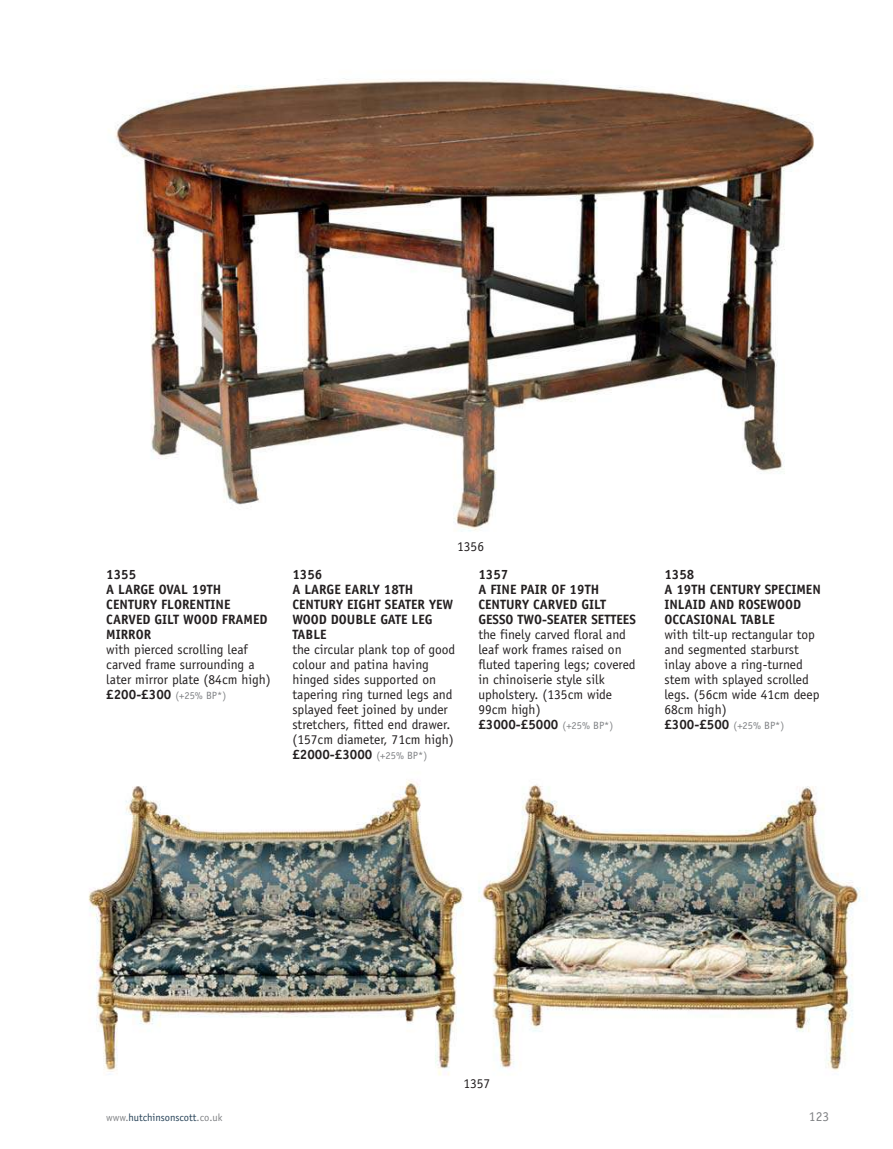
<style>
.page{position:relative;width:893px;height:1149px;background:#fff}
.page>*{position:absolute;margin:0;border:0;box-sizing:border-box;transform-origin:0 0}
.t1{font:13.5px/15px "Officina Sans";color:#231f20}
.t2{font:700 13.5px/15px "Officina Sans";color:#231f20}
.t3{font:13.5px "Officina Sans";color:#808285}
.t4{font:10.5px "Officina Sans";color:#244056}
.s1{font-weight:700}
.s2{font-size:10.5px;color:#808285}
.s3{color:#808285}
</style>
<div class="page">
<img style="left:88px;top:780px;width:773px;height:296px">
<img style="left:115px;top:78px;width:699px;height:453px">
<p class="t2" style="left:106px;top:568px;width:163px">1355<br>A LARGE OVAL 19TH<br>CENTURY FLORENTINE<br>CARVED GILT WOOD FRAMED<br>MIRROR</p>
<p class="t1" style="left:106px;top:643px;width:166px">with pierced scrolling leaf carved frame surrounding a later mirror plate (84cm high) <span class="s1">£200-£300</span> <span class="s2">(+25% BP*)</span></p>
<p class="t1" style="left:457px;top:540px;width:28px">1356</p>
<p class="t2" style="left:292px;top:568px;width:162px">1356<br>A LARGE EARLY 18TH<br>CENTURY EIGHT SEATER YEW<br>WOOD DOUBLE GATE LEG<br>TABLE</p>
<p class="t1" style="left:292px;top:643px;width:165px">the circular plank top of good colour and patina having hinged sides supported on tapering ring turned legs and splayed feet joined by under stretchers, fitted end drawer. (157cm diameter, 71cm high) <span class="s1">£2000-£3000</span> <span class="s2">(+25% BP*)</span></p>
<p class="t2" style="left:478px;top:568px;width:159px">1357<br>A FINE PAIR OF 19TH<br>CENTURY CARVED GILT<br>GESSO TWO-SEATER SETTEES</p>
<p class="t1" style="left:478px;top:628px;width:159px">the finely carved floral and leaf work frames raised on fluted tapering legs; covered in chinoiserie style silk upholstery. (135cm wide<br>99cm high)<br><span class="s1">£3000-£5000</span> <span class="s2">(+25% BP*)</span></p>
<p class="t2" style="left:664px;top:568px;width:158px">1358<br>A 19TH CENTURY SPECIMEN<br>INLAID AND ROSEWOOD<br>OCCASIONAL TABLE</p>
<p class="t1" style="left:664px;top:628px;width:157px">with tilt-up rectangular top and segmented starburst inlay above a ring-turned stem with splayed scrolled legs. (56cm wide 41cm deep<br>68cm high)<br><span class="s1">£300-£500</span> <span class="s2">(+25% BP*)</span></p>
<p class="t1" style="left:463px;top:1077px;width:28px">1357</p>
<p class="t4" style="left:106px;top:1112px;width:118px"><span class="s3">www.</span>hutchinsonscott<span class="s3">.co.uk</span></p>
<p class="t3" style="left:809px;top:1110px;width:22px">123</p>
</div>
